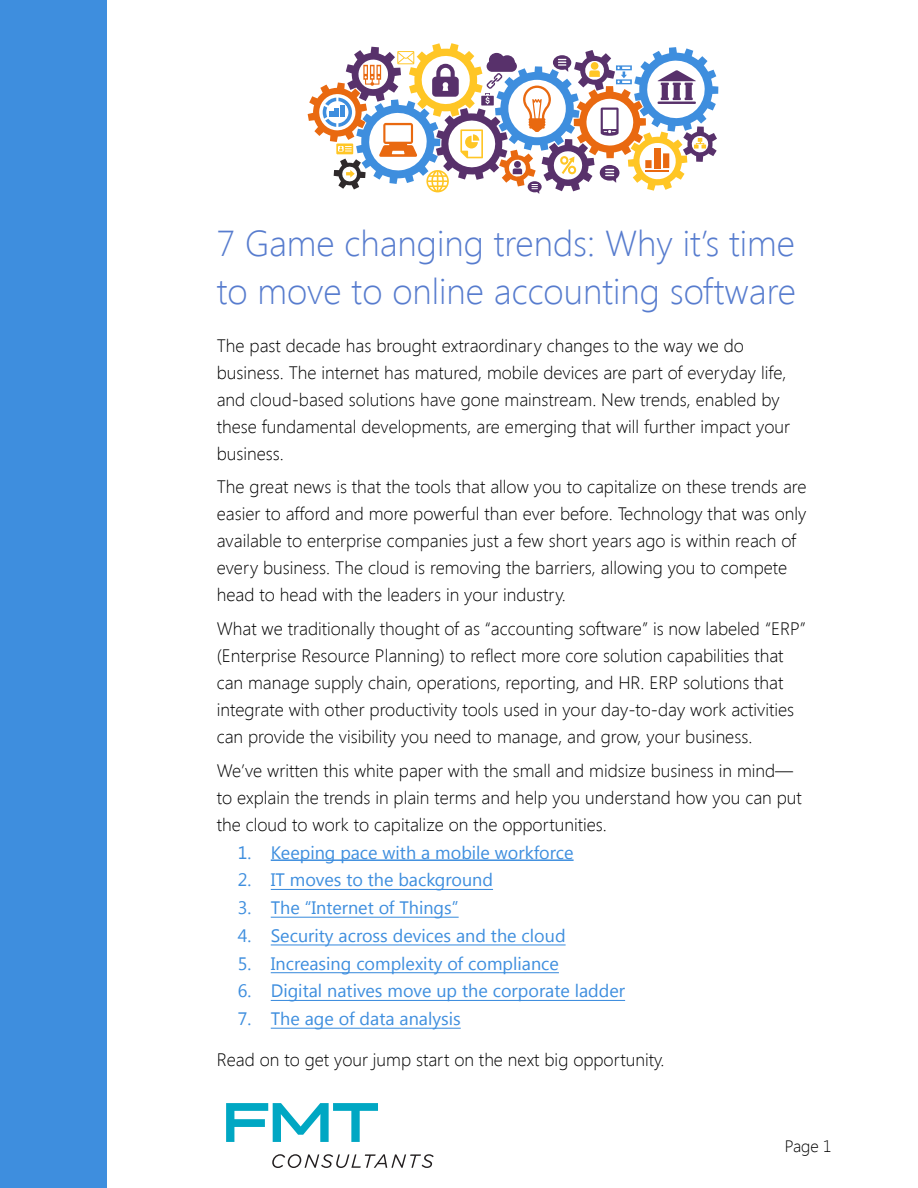
<style>
.page{position:relative;width:918px;height:1188px;background:#fff}
.page>*{position:absolute;margin:0;border:0;box-sizing:border-box;transform-origin:0 0}
.t1{font:300 36px/48px "Segoe UI";color:#577cce}
.t2{font:300 18px/27px "Segoe UI";color:#000}
.t3{font:18px "Segoe UI";color:#3e8ede}
.t4{font:300 16.5px "Segoe UI";color:#000}
</style>
<div class="page">
<svg style="left:226px;top:1103px;width:152px;height:39px"></svg>
<svg style="left:272px;top:1154px;width:162px;height:14px"></svg>
<div style="left:0;top:0;width:107px;height:1188px;background:#3e8ede"></div>
<hr style="left:271px;top:859px;width:303px;height:2px;background:#3e8ede">
<hr style="left:271px;top:889px;width:222px;height:1px;background:#3e8ede">
<hr style="left:271px;top:917px;width:188px;height:1px;background:#3e8ede">
<hr style="left:271px;top:944px;width:295px;height:1px;background:#3e8ede">
<hr style="left:271px;top:972px;width:288px;height:1px;background:#3e8ede">
<hr style="left:271px;top:1000px;width:354px;height:1px;background:#3e8ede">
<hr style="left:271px;top:1028px;width:190px;height:1px;background:#3e8ede">
<svg style="left:308px;top:43px;width:410px;height:151px"></svg>
<h1 class="t1" style="left:217px;top:219px;width:581px">7 Game changing trends: Why it’s time to move to online accounting software</h1>
<p class="t2" style="left:217px;top:331px;width:575px">The past decade has brought extraordinary changes to the way we do business. The internet has matured, mobile devices are part of everyday life, and cloud-based solutions have gone mainstream. New trends, enabled by these fundamental developments, are emerging that will further impact your business.</p>
<p class="t2" style="left:217px;top:473px;width:591px">The great news is that the tools that allow you to capitalize on these trends are easier to afford and more powerful than ever before. Technology that was only available to enterprise companies just a few short years ago is within reach of every business. The cloud is removing the barriers, allowing you to compete head to head with the leaders in your industry.</p>
<p class="t2" style="left:217px;top:615px;width:591px">What we traditionally thought of as “accounting software” is now labeled “ERP” (Enterprise Resource Planning) to reflect more core solution capabilities that can manage supply chain, operations, reporting, and HR. ERP solutions that integrate with other productivity tools used in your day-to-day work activities can provide the visibility you need to manage, and grow, your business.</p>
<p class="t2" style="left:217px;top:756px;width:587px">We’ve written this white paper with the small and midsize business in mind— to explain the trends in plain terms and help you understand how you can put the cloud to work to capitalize on the opportunities.</p>
<p class="t3" style="left:238px;top:840px;width:337px">1. Keeping pace with a mobile workforce</p>
<p class="t3" style="left:238px;top:868px;width:257px">2. IT moves to the background</p>
<p class="t3" style="left:238px;top:895px;width:222px">3. The “Internet of Things”</p>
<p class="t3" style="left:238px;top:923px;width:329px">4. Security across devices and the cloud</p>
<p class="t3" style="left:238px;top:951px;width:323px">5. Increasing complexity of compliance</p>
<p class="t3" style="left:238px;top:979px;width:389px">6. Digital natives move up the corporate ladder</p>
<p class="t3" style="left:238px;top:1006px;width:225px">7. The age of data analysis</p>
<p class="t2" style="left:217px;top:1045px;width:449px">Read on to get your jump start on the next big opportunity.</p>
<p class="t4" style="left:785px;top:1135px;width:48px">Page 1</p>
</div>
